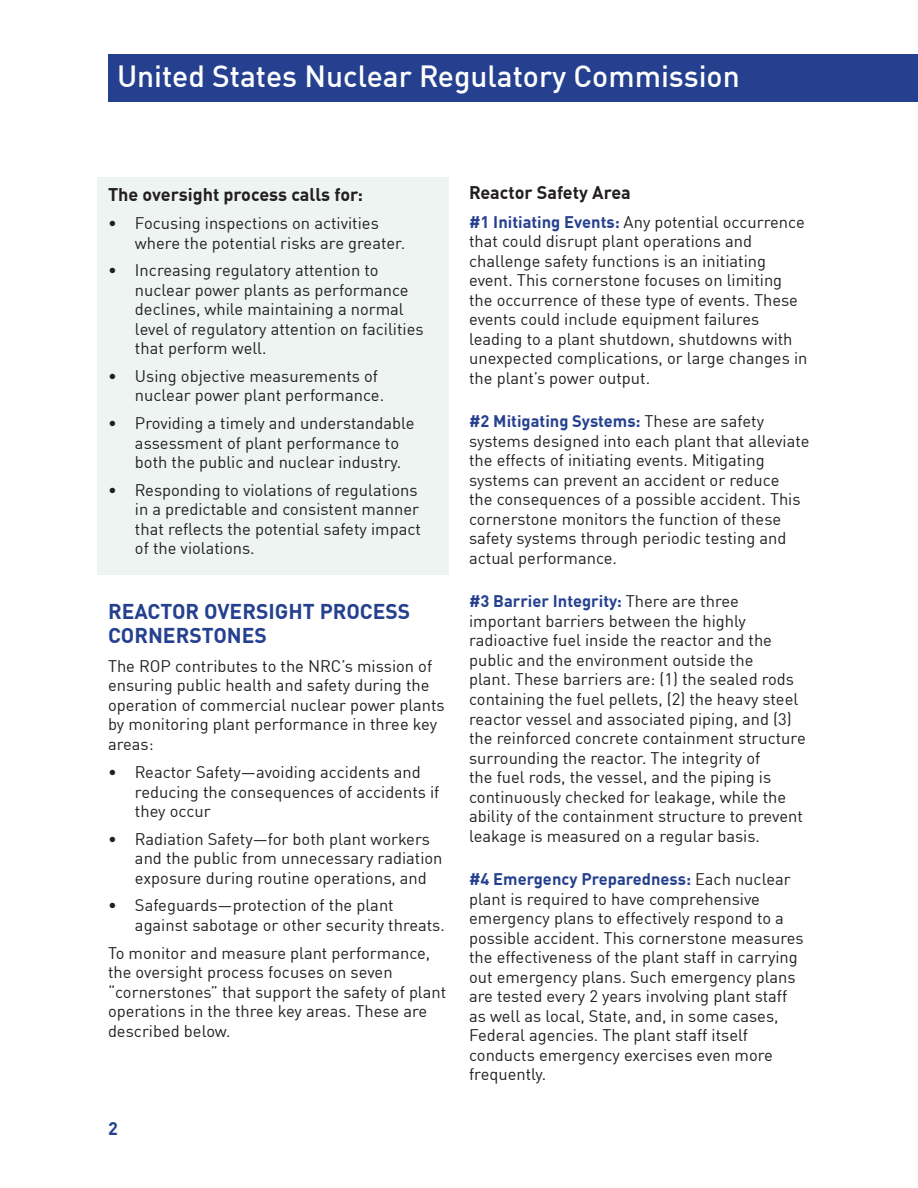
<style>
.page{position:relative;width:918px;height:1188px;background:#fff}
.page>*{position:absolute;margin:0;border:0;box-sizing:border-box;transform-origin:0 0}
.t1{font:500 30px "DIN Offc";color:#fff}
.t2{font:700 21px/24px "DIN Offc";color:#25408f}
.t3{font:700 18px "DIN Offc";color:#231f20}
.t4{font:700 18px "DIN Offc";color:#25408f}
.t5{font:16.5px/19.5px "DIN Offc";color:#231f20}
.s1{font-weight:700;color:#25408f}
</style>
<div class="page">
<div style="left:108px;top:54px;width:810px;height:48px;background:#25408f"></div>
<div style="left:97px;top:177px;width:352px;height:398px;background:#edf4f1"></div>
<h1 class="t1" style="left:117px;top:57px;width:624px">United States Nuclear Regulatory Commission</h1>
<p class="t3" style="left:108px;top:182px;width:257px">The oversight process calls for:</p>
<p class="t5" style="left:135px;top:213px;width:272px;text-indent:-27px">• Focusing inspections on activities where the potential risks are greater.</p>
<p class="t5" style="left:135px;top:260px;width:290px;text-indent:-27px">• Increasing regulatory attention to nuclear power plants as performance declines, while maintaining a normal level of regulatory attention on facilities that perform well.</p>
<p class="t5" style="left:135px;top:366px;width:251px;text-indent:-27px">• Using objective measurements of nuclear power plant performance.</p>
<p class="t5" style="left:135px;top:413px;width:281px;text-indent:-27px">• Providing a timely and understandable assessment of plant performance to both the public and nuclear industry.</p>
<p class="t5" style="left:135px;top:480px;width:287px;text-indent:-27px">• Responding to violations of regulations in a predictable and consistent manner that reflects the potential safety impact of the violations.</p>
<p class="t2" style="left:108px;top:599px;width:304px">REACTOR OVERSIGHT PROCESS<br>CORNERSTONES</p>
<p class="t5" style="left:108px;top:656px;width:338px">The ROP contributes to the NRC’s mission of ensuring public health and safety during the operation of commercial nuclear power plants by monitoring plant performance in three key areas:</p>
<p class="t5" style="left:135px;top:762px;width:306px;text-indent:-27px">• Reactor Safety—avoiding accidents and reducing the consequences of accidents if they occur</p>
<p class="t5" style="left:135px;top:829px;width:309px;text-indent:-27px">• Radiation Safety—for both plant workers and the public from unnecessary radiation exposure during routine operations, and</p>
<p class="t5" style="left:135px;top:895px;width:311px;text-indent:-27px">• Safeguards—protection of the plant against sabotage or other security threats.</p>
<p class="t5" style="left:108px;top:943px;width:340px">To monitor and measure plant performance, the oversight process focuses on seven “cornerstones” that support the safety of plant operations in the three key areas. These are described below.</p>
<p class="t4" style="left:108px;top:1117px;width:11px">2</p>
<p class="t3" style="left:469px;top:181px;width:163px">Reactor Safety Area</p>
<p class="t5" style="left:469px;top:212px;width:340px"><span class="s1">#1 Initiating Events:</span> Any potential occurrence that could disrupt plant operations and challenge safety functions is an initiating event. This cornerstone focuses on limiting the occurrence of these type of events. These events could include equipment failures leading to a plant shutdown, shutdowns with unexpected complications, or large changes in the plant’s power output.</p>
<p class="t5" style="left:469px;top:411px;width:342px"><span class="s1">#2 Mitigating Systems:</span> These are safety systems designed into each plant that alleviate the effects of initiating events. Mitigating systems can prevent an accident or reduce<br>the consequences of a possible accident. This cornerstone monitors the function of these safety systems through periodic testing and actual performance.</p>
<p class="t5" style="left:469px;top:591px;width:338px"><span class="s1">#3 Barrier Integrity:</span> There are three important barriers between the highly radioactive fuel inside the reactor and the public and the environment outside the<br>plant. These barriers are: (1) the sealed rods containing the fuel pellets, (2) the heavy steel reactor vessel and associated piping, and (3) the reinforced concrete containment structure surrounding the reactor. The integrity of<br>the fuel rods, the vessel, and the piping is continuously checked for leakage, while the ability of the containment structure to prevent leakage is measured on a regular basis.</p>
<p class="t5" style="left:469px;top:869px;width:336px"><span class="s1">#4 Emergency Preparedness:</span> Each nuclear plant is required to have comprehensive emergency plans to effectively respond to a possible accident. This cornerstone measures the effectiveness of the plant staff in carrying out emergency plans. Such emergency plans are tested every 2 years involving plant staff as well as local, State, and, in some cases, Federal agencies. The plant staff itself conducts emergency exercises even more frequently.</p>
</div>
